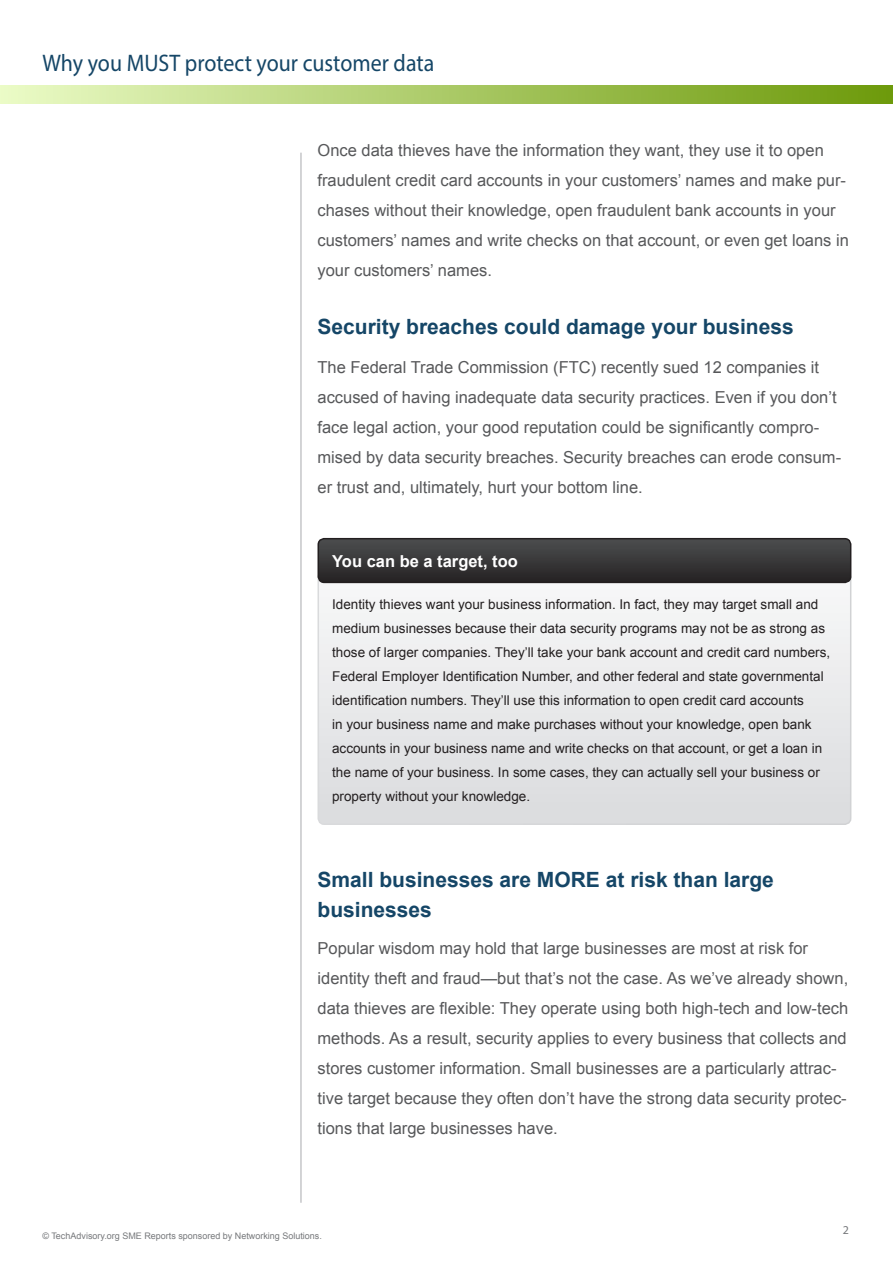
<style>
.page{position:relative;width:893px;height:1263px;background:#fff}
.page>*{position:absolute;margin:0;border:0;box-sizing:border-box;transform-origin:0 0}
.t1{font:24px "Myriad Pro";color:#154667;scale:.91 1}
.t2{font:700 21px "Arial";color:#154667}
.t3{font:16.5px/30px "Arial";color:#57585a}
.t4{font:700 16.5px "Arial";color:#fff}
.t5{font:13.5px/24px "Arial";color:#231f20}
.t6{font:12px "Myriad Pro";color:#76787b}
.t7{font:9px "Arial";color:#76787b}
</style>
<div class="page">
<div style="left:0;top:85px;width:893px;height:18px;background:linear-gradient(to right,#ebfbc6,#6c9909)"></div>
<hr style="left:301px;top:153px;width:1px;height:1050px;background:#a8a9ad">
<svg style="left:320px;top:582px;width:531px;height:242px"></svg>
<div style="left:317px;top:571px;width:534px;height:254px;border:2px solid #fff;border-radius:6px"></div>
<svg style="left:318px;top:539px;width:533px;height:43px;background:#383839"></svg>
<div style="left:317px;top:538px;width:534px;height:45px;border:2px solid #231f20;border-radius:6px"></div>
<h1 class="t1" style="left:43px;top:48px;width:432px">Why you MUST protect your customer data</h1>
<p class="t3" style="left:317px;top:135px;width:533px">Once data thieves have the information they want, they use it to open fraudulent credit card accounts in your customers’ names and make pur&shy;chases without their knowledge, open fraudulent bank accounts in your customers’ names and write checks on that account, or even get loans in your customers’ names.</p>
<p class="t2" style="left:317px;top:312px;width:478px">Security breaches could damage your business</p>
<p class="t3" style="left:317px;top:352px;width:525px">The Federal Trade Commission (FTC) recently sued 12 companies it accused of having inadequate data security practices. Even if you don’t face legal action, your good reputation could be significantly compro&shy;mised by data security breaches. Security breaches can erode consum&shy;er trust and, ultimately, hurt your bottom line.</p>
<p class="t4" style="left:332px;top:550px;width:187px">You can be a target, too</p>
<p class="t5" style="left:332px;top:592px;width:499px">Identity thieves want your business information. In fact, they may target small and medium businesses because their data security programs may not be as strong as those of larger companies. They’ll take your bank account and credit card numbers, Federal Employer Identification Number, and other federal and state governmental identification numbers. They’ll use this information to open credit card accounts<br>in your business name and make purchases without your knowledge, open bank accounts in your business name and write checks on that account, or get a loan in the name of your business. In some cases, they can actually sell your business or property without your knowledge.</p>
<p class="t2" style="left:317px;top:865px;width:458px">Small businesses are MORE at risk than large</p>
<p class="t2" style="left:317px;top:895px;width:116px">businesses</p>
<p class="t3" style="left:317px;top:933px;width:532px">Popular wisdom may hold that large businesses are most at risk for identity theft and fraud—but that’s not the case. As we’ve already shown, data thieves are flexible: They operate using both high-tech and low-tech methods. As a result, security applies to every business that collects and stores customer information. Small businesses are a particularly attrac&shy;tive target because they often don’t have the strong data security protec&shy;tions that large businesses have.</p>
<p class="t7" style="left:43px;top:1229px;width:281px">© TechAdvisory.org SME Reports sponsored by Networking Solutions.</p>
<p class="t6" style="left:843px;top:1223px;width:8px">2</p>
</div>
